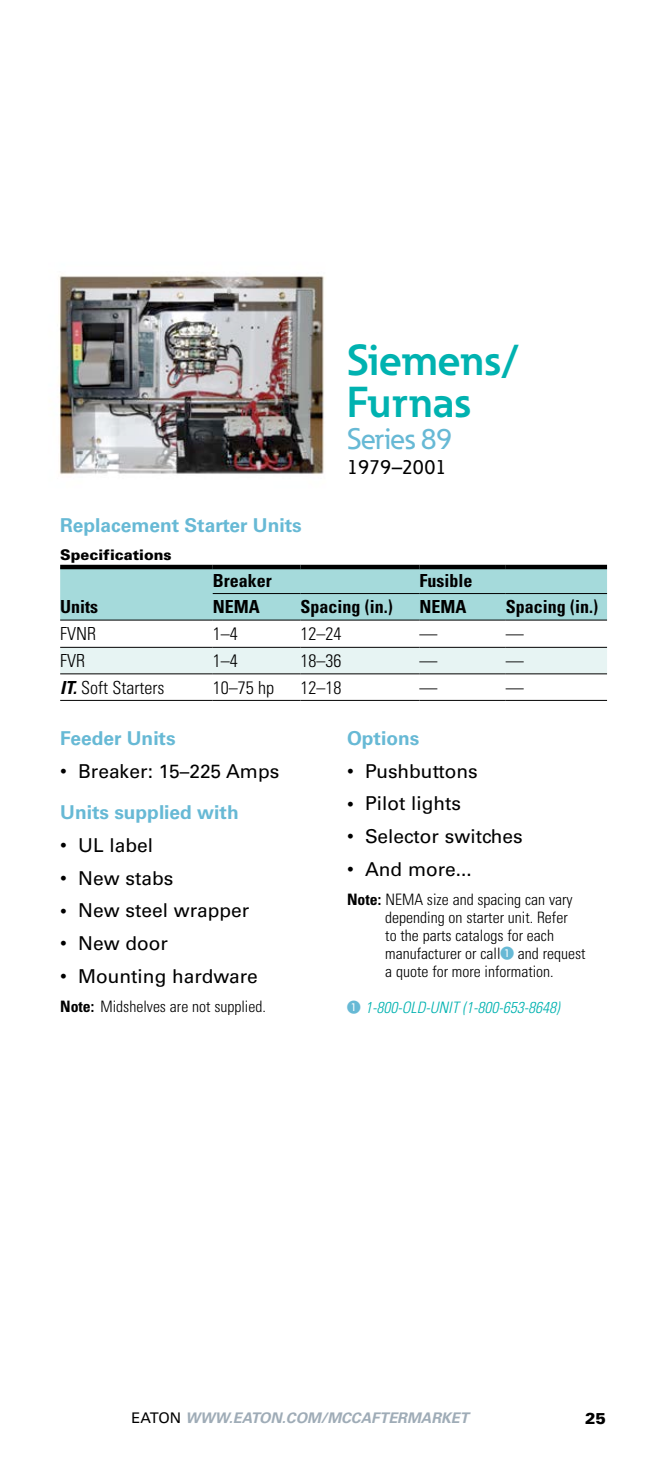
<style>
.page{position:relative;width:648px;height:1458px;background:#fff}
.page>*{position:absolute;margin:0;border:0;box-sizing:border-box;transform-origin:0 0}
.t1{font:700 42.75px/42.8px "Eaton";color:#00b2b0}
.t2{font:500 29.25px "Eaton";letter-spacing:-.02em;color:#67b9d5}
.t3{font:500 20.25px "Eaton";color:#000}
.t4{font:19.12px/41.6px "Univers LT Std";color:#000}
.t5{font:700 19.12px "Univers LT Std";color:#67b9d5}
.t6{font:300 condensed 18px "Univers LT Std";color:#000}
.t7{font:700 condensed 18px "Univers LT Std";color:#000}
.t8{font:300 condensed 15.75px/18px "Univers LT Std";color:#000}
.t9{font:italic 300 condensed 15.75px "Univers LT Std";color:#00b2b0}
.t10{font:900 15.75px "Univers LT Std";color:#000}
.t11{font:italic 700 14.62px "Univers LT Std";color:#9facb7}
.t12{font:900 14.62px "Univers LT Std";color:#000}
.s1{font-weight:700;font-style:italic}
.s2{font-weight:300;font-size:13.5px}
.s3{font-weight:700;color:#67b9d5}
.s4{font-weight:700}
.s5{font-family:"European Pi One";font-weight:400;font-stretch:normal;font-size:13.5px;color:#67b9d5}
.s6{font-family:"European Pi One";font-weight:400;font-style:normal;font-stretch:normal;font-size:13.5px;color:#67b9d5}
.s7{font-weight:400;font-style:normal;color:#000}
</style>
<div class="page">
<img style="left:58px;top:275px;width:266px;height:200px">
<div style="left:60px;top:569px;width:547px;height:51px;background:#a5dadb"></div>
<div style="left:60px;top:648px;width:547px;height:25px;background:#e7f4f3"></div>
<hr style="left:60px;top:565px;width:153px;height:4px;background:#000">
<hr style="left:213px;top:565px;width:87px;height:4px;background:#000">
<hr style="left:300px;top:565px;width:120px;height:4px;background:#000">
<hr style="left:420px;top:565px;width:86px;height:4px;background:#000">
<hr style="left:506px;top:565px;width:101px;height:4px;background:#000">
<hr style="left:213px;top:593px;width:87px;height:1px;background:#000">
<hr style="left:300px;top:593px;width:120px;height:1px;background:#000">
<hr style="left:420px;top:593px;width:86px;height:1px;background:#000">
<hr style="left:506px;top:593px;width:101px;height:1px;background:#000">
<hr style="left:213px;top:620px;width:87px;height:1px;background:#000">
<hr style="left:300px;top:620px;width:120px;height:1px;background:#000">
<hr style="left:420px;top:620px;width:86px;height:1px;background:#000">
<hr style="left:506px;top:620px;width:101px;height:1px;background:#000">
<hr style="left:60px;top:647px;width:153px;height:1px;background:#000">
<hr style="left:213px;top:647px;width:87px;height:1px;background:#000">
<hr style="left:300px;top:647px;width:120px;height:1px;background:#000">
<hr style="left:420px;top:647px;width:86px;height:1px;background:#000">
<hr style="left:506px;top:647px;width:101px;height:1px;background:#000">
<hr style="left:60px;top:620px;width:153px;height:1px;background:#000">
<hr style="left:60px;top:673px;width:153px;height:1px;background:#000">
<hr style="left:213px;top:673px;width:87px;height:1px;background:#000">
<hr style="left:300px;top:673px;width:120px;height:1px;background:#000">
<hr style="left:420px;top:673px;width:86px;height:1px;background:#000">
<hr style="left:506px;top:673px;width:101px;height:1px;background:#000">
<hr style="left:60px;top:700px;width:153px;height:1px;background:#000">
<hr style="left:213px;top:700px;width:87px;height:1px;background:#000">
<hr style="left:300px;top:700px;width:120px;height:1px;background:#000">
<hr style="left:420px;top:700px;width:86px;height:1px;background:#000">
<hr style="left:506px;top:700px;width:101px;height:1px;background:#000">
<h1 class="t1" style="left:347px;top:338px;width:174px">Siemens/<br>Furnas</h1>
<h2 class="t2" style="left:347px;top:421px;width:107px">Series 89</h2>
<p class="t3" style="left:347px;top:454px;width:101px">1979–2001</p>
<p class="t5" style="left:60px;top:514px;width:243px">Replacement Starter Units</p>
<p class="t12" style="left:60px;top:546px;width:113px">Specifications</p>
<p class="t7" style="left:60px;top:596px;width:39px">Units</p>
<p class="t7" style="left:213px;top:569px;width:60px">Breaker</p>
<p class="t7" style="left:420px;top:569px;width:54px">Fusible</p>
<p class="t7" style="left:213px;top:596px;width:48px">NEMA</p>
<p class="t7" style="left:300px;top:596px;width:94px">Spacing (in.)</p>
<p class="t7" style="left:420px;top:596px;width:48px">NEMA</p>
<p class="t7" style="left:506px;top:596px;width:94px">Spacing (in.)</p>
<p class="t6" style="left:60px;top:623px;width:37px">FVNR</p>
<p class="t6" style="left:213px;top:623px;width:26px">1–4</p>
<p class="t6" style="left:300px;top:623px;width:42px">12–24</p>
<p class="t6" style="left:420px;top:623px;width:19px">—</p>
<p class="t6" style="left:506px;top:623px;width:19px">—</p>
<p class="t6" style="left:60px;top:650px;width:27px">FVR</p>
<p class="t6" style="left:213px;top:650px;width:26px">1–4</p>
<p class="t6" style="left:300px;top:650px;width:42px">18–36</p>
<p class="t6" style="left:420px;top:650px;width:19px">—</p>
<p class="t6" style="left:506px;top:650px;width:19px">—</p>
<p class="t6" style="left:60px;top:676px;width:106px"><span class="s1">IT.</span> Soft Starters</p>
<p class="t6" style="left:213px;top:676px;width:63px">10–75 hp</p>
<p class="t6" style="left:300px;top:676px;width:42px">12–18</p>
<p class="t6" style="left:420px;top:676px;width:19px">—</p>
<p class="t6" style="left:506px;top:676px;width:19px">—</p>
<p class="t5" style="left:60px;top:727px;width:117px">Feeder Units</p>
<p class="t4" style="left:60px;top:750px;width:221px"><span class="s2">•</span> Breaker: 15–225 Amps<br><span class="s3">Units supplied with</span></p>
<p class="t4" style="left:60px;top:825px;width:94px"><span class="s2">•</span> UL label</p>
<p class="t4" style="left:60px;top:857px;width:115px"><span class="s2">•</span> New stabs</p>
<p class="t4" style="left:60px;top:890px;width:191px"><span class="s2">•</span> New steel wrapper</p>
<p class="t4" style="left:60px;top:922px;width:109px"><span class="s2">•</span> New door</p>
<p class="t4" style="left:60px;top:955px;width:199px"><span class="s2">•</span> Mounting hardware</p>
<p class="t8" style="left:60px;top:997px;width:207px"><span class="s4">Note:</span> Midshelves are not supplied.</p>
<p class="t5" style="left:347px;top:727px;width:74px">Options</p>
<p class="t4" style="left:347px;top:750px;width:132px"><span class="s2">•</span> Pushbuttons</p>
<p class="t4" style="left:347px;top:783px;width:116px"><span class="s2">•</span> Pilot lights</p>
<p class="t4" style="left:347px;top:816px;width:177px"><span class="s2">•</span> Selector switches</p>
<p class="t4" style="left:347px;top:848px;width:126px"><span class="s2">•</span> And more...</p>
<p class="t8" style="left:385px;top:890px;width:202px;text-indent:-38px"><span class="s4">Note:</span> NEMA size and spacing can vary depending on starter unit. Refer<br>to the parts catalogs for each manufacturer or call<span class="s5">A</span> and request a quote for more information.</p>
<p class="t9" style="left:347px;top:998px;width:214px"><span class="s6">A</span> 1-800-OLD-UNIT (1-800-653-8648)</p>
<p class="t11" style="left:132px;top:1409px;width:339px"><span class="s7">EATON</span> WWW.EATON.COM/MCCAFTERMARKET</p>
<p class="t10" style="left:585px;top:1408px;width:23px">25</p>
</div>
